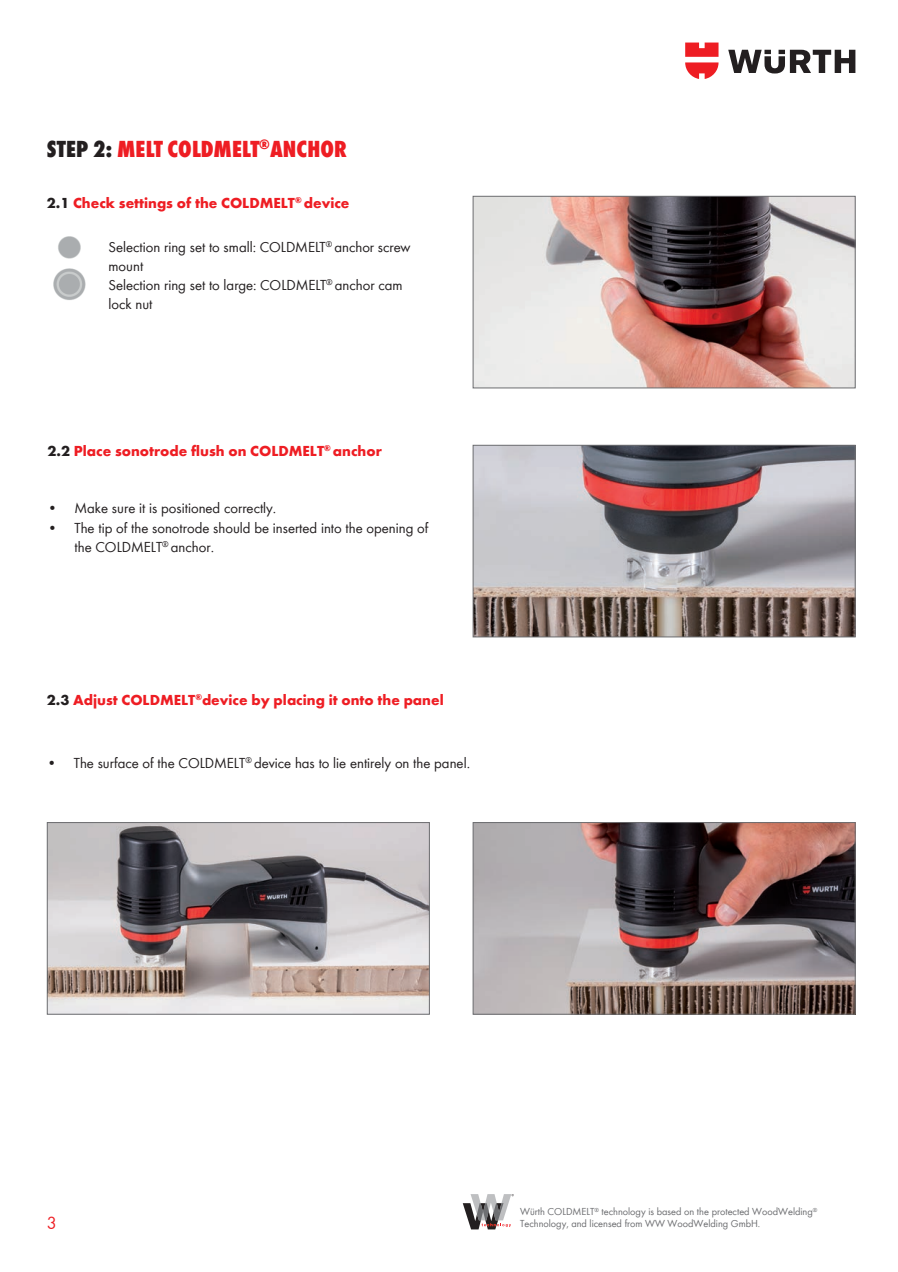
<style>
.page{position:relative;width:898px;height:1272px;background:#fff}
.page>*{position:absolute;margin:0;border:0;box-sizing:border-box;transform-origin:0 0}
.t1{font:800 condensed 24px "Wuerth Global";letter-spacing:.005em;color:#ee1d23}
.t2{font:18px "Wuerth";color:#ee1d23}
.t3{font:15px/19.2px "Wuerth Global";color:#231f20}
.t4{font:700 15px "Wuerth Global";color:#ee1d23}
.t5{font:15px/19.2px "Wuerth";color:#231f20}
.t6{font:10.5px/12px "Wuerth Global";color:#6c6d70}
.s1{color:#231f20}
.s2{font-family:"Wuerth"}
</style>
<div class="page">
<svg style="left:728px;top:50px;width:127px;height:23px"></svg>
<svg style="left:685px;top:43px;width:33px;height:36px"></svg>
<img style="left:53px;top:236px;width:33px;height:64px">
<img style="left:474px;top:198px;width:379px;height:188px">
<div style="left:472px;top:196px;width:383px;height:192px;border:1px solid #6c6d70"></div>
<img style="left:474px;top:447px;width:379px;height:188px">
<div style="left:472px;top:445px;width:383px;height:192px;border:1px solid #6c6d70"></div>
<img style="left:474px;top:824px;width:379px;height:188px">
<div style="left:472px;top:822px;width:383px;height:192px;border:1px solid #6c6d70"></div>
<img style="left:49px;top:824px;width:378px;height:188px">
<div style="left:47px;top:822px;width:382px;height:192px;border:1px solid #6c6d70"></div>
<svg style="left:462px;top:1194px;width:51px;height:35px"></svg>
<h1 class="t1" style="left:47px;top:135px;width:301px"><span class="s1">STEP 2:</span> MELT COLDMELT<sup>®</sup><span class="s2">ANCHOR</span></h1>
<p class="t4" style="left:47px;top:194px;width:304px"><span class="s1">2.1</span> Check settings of the COLDMELT<sup>®</sup> device</p>
<p class="t5" style="left:108px;top:236px;width:303px">Selection ring set to small: COLDMELT<sup>®</sup> anchor screw mount<br>Selection ring set to large: COLDMELT<sup>®</sup> anchor cam lock nut</p>
<p class="t4" style="left:47px;top:442px;width:336px"><span class="s1">2.2</span> Place sonotrode flush on COLDMELT<sup>®</sup> anchor</p>
<p class="t3" style="left:47px;top:498px;width:230px">• Make sure it is positioned correctly.</p>
<p class="t3" style="left:74px;top:518px;width:355px;text-indent:-27px">• The tip of the sonotrode should be inserted into the opening of the COLDMELT<sup>®</sup> anchor.</p>
<p class="t4" style="left:47px;top:691px;width:398px"><span class="s1">2.3</span> Adjust COLDMELT<sup>®</sup>device by placing it onto the panel</p>
<p class="t3" style="left:47px;top:753px;width:424px">• The surface of the COLDMELT<sup>®</sup> device has to lie entirely on the panel.</p>
<p class="t2" style="left:47px;top:1210px;width:11px">3</p>
<p class="t6" style="left:520px;top:1205px;width:299px">Würth COLDMELT<sup>®</sup> technology is based on the protected WoodWelding<sup>®<br></sup>Technology, and licensed from WW WoodWelding GmbH.</p>
</div>
